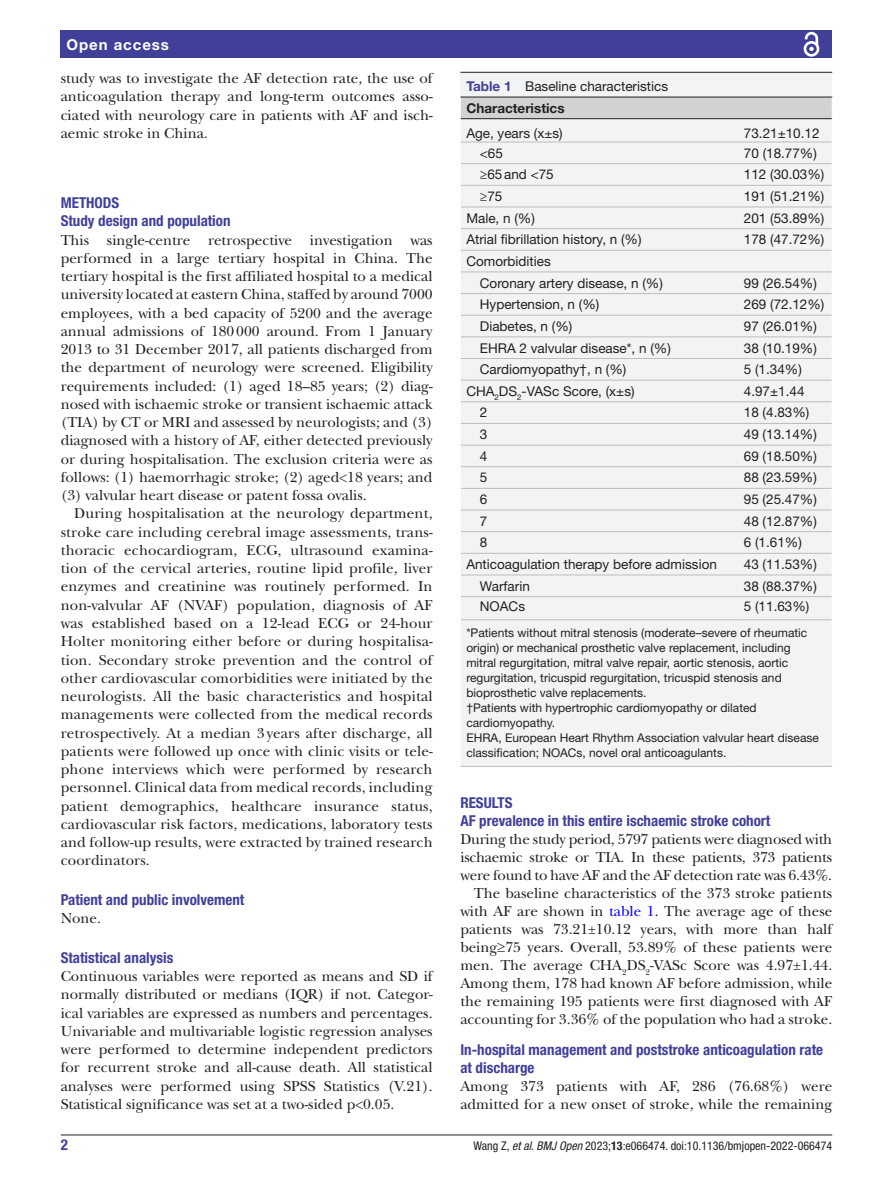
<style>
.page{position:relative;width:893px;height:1191px;background:#fff}
.page>*{position:absolute;margin:0;border:0;box-sizing:border-box;transform-origin:0 0}
.t1{font:15px/18.3px "New Baskerville";color:#231f20;text-align:justify}
.t2{font:700 condensed 15px/18px "Helvetica Neue LT Std";color:#414099}
.t3{font:700 15px "Helvetica Neue LT Std";letter-spacing:.065em;color:#fff}
.t4{font:13.5px/22px "Helvetica Neue LT Std";color:#231f20}
.t5{font:12px/15px "Helvetica Neue LT Std";color:#231f20}
.t6{font:condensed 12px "Helvetica Neue LT Std";color:#231f20}
.s1{font-weight:700;color:#414099}
.s2{font-weight:700}
.s3{color:#00f}
.s4{font-style:italic}
</style>
<div class="page">
<hr style="left:61px;top:1134px;width:771px;height:1px;background:#231f20">
<div style="left:61px;top:31px;width:771px;height:27px;background:#414099"></div>
<svg style="left:803px;top:31px;width:17px;height:26px"></svg>
<div style="left:460px;top:73px;width:372px;height:693px;background:#f2f3f4"></div>
<hr style="left:460px;top:72px;width:372px;height:1px;background:#231f20">
<hr style="left:460px;top:766px;width:278px;height:1px;background:#bcbdc0">
<hr style="left:738px;top:766px;width:94px;height:1px;background:#bcbdc0">
<hr style="left:460px;top:620px;width:1px;height:146px;background:#fff">
<svg style="left:460px;top:97px;width:373px;height:523px"></svg>
<p class="t3" style="left:66px;top:35px;width:104px">Open access</p>
<p class="t1" style="left:61px;top:69px;width:373px">study was to investigate the AF detection rate, the use of anticoagulation therapy and long-term outcomes asso&shy;ciated with neurology care in patients with AF and isch&shy;aemic stroke in China.</p>
<p class="t2" style="left:61px;top:193px;width:171px">METHODS<br>Study design and population</p>
<p class="t1" style="left:61px;top:231px;width:373px">This single-centre retrospective investigation was performed in a large tertiary hospital in China. The tertiary hospital is the first affiliated hospital to a medical university located at eastern China, staffed by around 7000 employees, with a bed capacity of 5200 and the average annual admissions of 180000 around. From 1 January 2013 to 31 December 2017, all patients discharged from the department of neurology were screened. Eligibility requirements included: (1) aged 18–85 years; (2) diag&shy;nosed with ischaemic stroke or transient ischaemic attack (TIA) by CT or MRI and assessed by neurologists; and (3) diagnosed with a history of AF, either detected previously or during hospitalisation. The exclusion criteria were as follows: (1) haemorrhagic stroke; (2) aged&lt;18 years; and (3) valvular heart disease or patent fossa ovalis.</p>
<p class="t1" style="left:61px;top:504px;width:373px;text-indent:14px">During hospitalisation at the neurology department, stroke care including cerebral image assessments, trans&shy;thoracic echocardiogram, ECG, ultrasound examina&shy;tion of the cervical arteries, routine lipid profile, liver enzymes and creatinine was routinely performed. In non-valvular AF (NVAF) population, diagnosis of AF was established based on a 12-lead ECG or 24-hour Holter monitoring either before or during hospitalisa&shy;tion. Secondary stroke prevention and the control of other cardiovascular comorbidities were initiated by the neurologists. All the basic characteristics and hospital managements were collected from the medical records retrospectively. At a median 3 years after discharge, all patients were followed up once with clinic visits or tele&shy;phone interviews which were performed by research personnel. Clinical data from medical records, including patient demographics, healthcare insurance status, cardiovascular risk factors, medications, laboratory tests and follow-up results, were extracted by trained research coordinators.</p>
<p class="t2" style="left:61px;top:890px;width:185px">Patient and public involvement</p>
<p class="t1" style="left:61px;top:909px;width:42px">None.</p>
<p class="t2" style="left:61px;top:948px;width:114px">Statistical analysis</p>
<p class="t1" style="left:61px;top:967px;width:373px">Continuous variables were reported as means and SD if normally distributed or medians (IQR) if not. Categor&shy;ical variables are expressed as numbers and percentages.<br>Univariable and multivariable logistic regression analyses were performed to determine independent predictors for recurrent stroke and all-cause death. All statistical analyses were performed using SPSS Statistics (V.21).<br>Statistical significance was set at a two-sided p&lt;0.05.</p>
<p class="t4" style="left:466px;top:75px;width:203px"><span class="s1">Table 1</span> Baseline characteristics<br><span class="s2">Characteristics</span></p>
<p class="t4" style="left:466px;top:121px;width:98px">Age, years (x±s)</p>
<p class="t4" style="left:744px;top:121px;width:77px">73.21±10.12</p>
<p class="t4" style="left:480px;top:142px;width:25px">&lt;65</p>
<p class="t4" style="left:744px;top:142px;width:75px">70 (18.77%)</p>
<p class="t4" style="left:480px;top:163px;width:75px">≥65and &lt;75</p>
<p class="t4" style="left:744px;top:163px;width:82px">112 (30.03%)</p>
<p class="t4" style="left:480px;top:185px;width:24px">≥75</p>
<p class="t4" style="left:744px;top:185px;width:82px">191 (51.21%)</p>
<p class="t4" style="left:466px;top:207px;width:70px">Male, n (%)</p>
<p class="t4" style="left:744px;top:207px;width:82px">201 (53.89%)</p>
<p class="t4" style="left:466px;top:228px;width:177px">Atrial fibrillation history, n (%)</p>
<p class="t4" style="left:744px;top:228px;width:82px">178 (47.72%)</p>
<p class="t4" style="left:480px;top:250px;width:185px;line-height:21.6px;text-indent:-14px">Comorbidities<br>Coronary artery disease, n (%)</p>
<p class="t4" style="left:744px;top:271px;width:75px">99 (26.54%)</p>
<p class="t4" style="left:480px;top:293px;width:121px">Hypertension, n (%)</p>
<p class="t4" style="left:744px;top:293px;width:82px">269 (72.12%)</p>
<p class="t4" style="left:480px;top:315px;width:94px">Diabetes, n (%)</p>
<p class="t4" style="left:744px;top:315px;width:75px">97 (26.01%)</p>
<p class="t4" style="left:480px;top:336px;width:193px">EHRA 2 valvular disease*, n (%)</p>
<p class="t4" style="left:744px;top:336px;width:75px">38 (10.19%)</p>
<p class="t4" style="left:480px;top:358px;width:148px">Cardiomyopathy†, n (%)</p>
<p class="t4" style="left:744px;top:358px;width:60px">5 (1.34%)</p>
<p class="t4" style="left:466px;top:380px;width:170px">CHA<sub>2</sub>DS<sub>2</sub>-VASc Score, (x±s)</p>
<p class="t4" style="left:744px;top:380px;width:62px">4.97±1.44</p>
<p class="t4" style="left:480px;top:401px;width:9px">2</p>
<p class="t4" style="left:744px;top:401px;width:67px">18 (4.83%)</p>
<p class="t4" style="left:480px;top:423px;width:9px">3</p>
<p class="t4" style="left:744px;top:423px;width:75px">49 (13.14%)</p>
<p class="t4" style="left:480px;top:445px;width:9px">4</p>
<p class="t4" style="left:744px;top:445px;width:75px">69 (18.50%)</p>
<p class="t4" style="left:480px;top:466px;width:9px">5</p>
<p class="t4" style="left:744px;top:466px;width:75px">88 (23.59%)</p>
<p class="t4" style="left:480px;top:488px;width:9px">6</p>
<p class="t4" style="left:744px;top:488px;width:75px">95 (25.47%)</p>
<p class="t4" style="left:480px;top:509px;width:9px">7</p>
<p class="t4" style="left:744px;top:509px;width:75px">48 (12.87%)</p>
<p class="t4" style="left:480px;top:531px;width:9px">8</p>
<p class="t4" style="left:744px;top:531px;width:60px">6 (1.61%)</p>
<p class="t4" style="left:466px;top:553px;width:252px">Anticoagulation therapy before admission</p>
<p class="t4" style="left:744px;top:553px;width:75px">43 (11.53%)</p>
<p class="t4" style="left:480px;top:574px;width:51px">Warfarin</p>
<p class="t4" style="left:744px;top:574px;width:75px">38 (88.37%)</p>
<p class="t4" style="left:480px;top:595px;width:47px">NOACs</p>
<p class="t4" style="left:744px;top:595px;width:67px">5 (11.63%)</p>
<p class="t5" style="left:466px;top:625px;width:354px">*Patients without mitral stenosis (moderate–severe of rheumatic origin) or mechanical prosthetic valve replacement, including mitral regurgitation, mitral valve repair, aortic stenosis, aortic regurgitation, tricuspid regurgitation, tricuspid stenosis and bioprosthetic valve replacements.<br>†Patients with hypertrophic cardiomyopathy or dilated cardiomyopathy.<br>EHRA, European Heart Rhythm Association valvular heart disease classification; NOACs, novel oral anticoagulants.</p>
<p class="t2" style="left:460px;top:793px;width:312px">RESULTS<br>AF prevalence in this entire ischaemic stroke cohort</p>
<p class="t1" style="left:460px;top:830px;width:373px;text-align:right">During the study period, 5797 patients were diagnosed with ischaemic stroke or TIA. In these patients, 373 patients were found to have AF and the AF detection rate was 6.43%.<br>The baseline characteristics of the 373 stroke patients with AF are shown in <span class="s3">table 1</span>. The average age of these patients was 73.21±10.12 years, with more than half being≥75 years. Overall, 53.89% of these patients were men. The average CHA<sub>2</sub>DS<sub>2</sub>-VASc Score was 4.97±1.44.<br>Among them, 178 had known AF before admission, while the remaining 195 patients were first diagnosed with AF accounting for 3.36% of the population who had a stroke.</p>
<p class="t2" style="left:460px;top:1040px;width:364px">In-hospital management and poststroke anticoagulation rate at discharge</p>
<p class="t1" style="left:460px;top:1077px;width:373px">Among 373 patients with AF, 286 (76.68%) were admitted for a new onset of stroke, while the remaining</p>
<p class="t2" style="left:61px;top:1135px;width:9px">2</p>
<p class="t6" style="left:473px;top:1138px;width:360px">Wang Z, <span class="s4">et al</span>. <span class="s4">BMJ Open</span> 2023;<span class="s2">13</span>:e066474. doi:10.1136/bmjopen-2022-066474</p>
</div>
